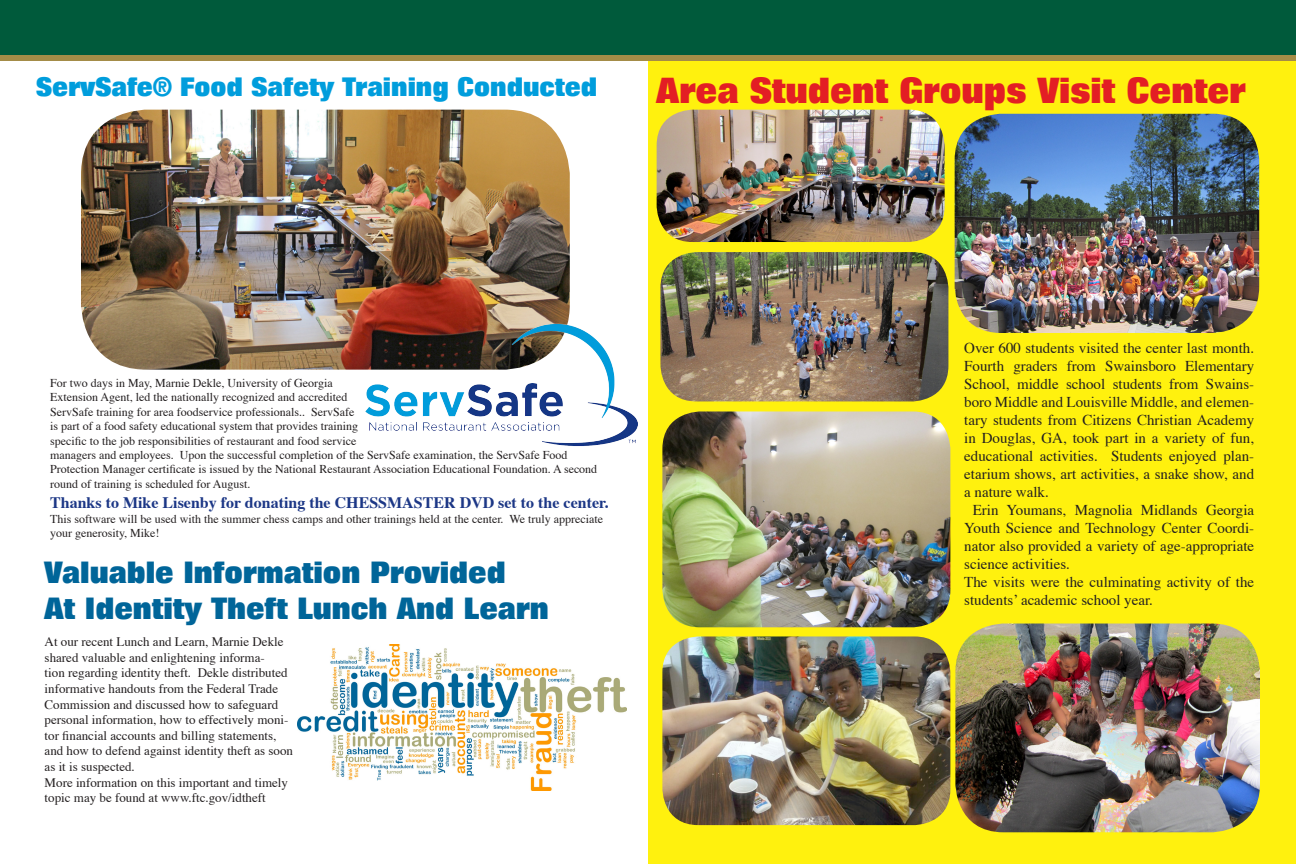
<style>
.page{position:relative;width:1296px;height:864px;background:#fff}
.page>*{position:absolute;margin:0;border:0;box-sizing:border-box;transform-origin:0 0}
.t1{font:800 35.4px "Folio";color:#e31e24;scale:.9 1}
.t2{font:800 30px "Folio";color:#006599;scale:.9 1}
.t3{font:800 26px "Folio";color:#009ddc;scale:.9 1}
.t4{font:700 16px "Times";color:#1c3786}
.t5{font:15px/18px "Times";color:#231f20;text-align:justify}
.t6{font:13px/15.6px "Times";color:#231f20}
.t7{font:12px/14.4px "Times";color:#231f20}
</style>
<div class="page">
<div style="left:648px;top:27px;width:648px;height:837px;background:#fff10e"></div>
<div style="left:0;top:45px;width:1296px;height:16px;background:linear-gradient(to right,#a48c47,#a48c47)"></div>
<div style="left:0;top:0;width:1296px;height:54px;background:#005a3b"></div>
<img style="left:81px;top:110px;width:489px;height:260px">
<img style="left:362px;top:321px;width:276px;height:125px">
<img style="left:657px;top:110px;width:288px;height:132px">
<img style="left:660px;top:252px;width:288px;height:149px">
<img style="left:955px;top:624px;width:305px;height:208px">
<img style="left:662px;top:636px;width:288px;height:189px">
<img style="left:662px;top:411px;width:288px;height:216px">
<img style="left:955px;top:114px;width:304px;height:219px">
<img style="left:297px;top:644px;width:329px;height:146px">
<p class="t3" style="left:36px;top:72px;width:625px">ServSafe® Food Safety Training Conducted</p>
<p class="t1" style="left:657px;top:70px;width:656px">Area Student Groups Visit Center</p>
<p class="t7" style="left:50px;top:376px;width:284px">For two days in May, Marnie Dekle, University of Georgia</p>
<p class="t7" style="left:50px;top:391px;width:519px">Extension Agent, led the nationally recognized and accredited<br>ServSafe training for area foodservice professionals.. ServSafe<br>is part of a food safety educational system that provides training<br>specific to the job responsibilities of restaurant and food service<br>managers and employees. Upon the successful completion of the ServSafe examination, the ServSafe Food</p>
<p class="t7" style="left:50px;top:463px;width:549px">Protection Manager certificate is issued by the National Restaurant Association Educational Foundation. A second round of training is scheduled for August.</p>
<p class="t4" style="left:50px;top:492px;width:560px">Thanks to Mike Lisenby for donating the CHESSMASTER DVD set to the center.</p>
<p class="t7" style="left:50px;top:512px;width:555px">This software will be used with the summer chess camps and other trainings held at the center. We truly appreciate your generosity, Mike!</p>
<p class="t2" style="left:45px;top:555px;width:514px">Valuable Information Provided</p>
<p class="t2" style="left:45px;top:591px;width:562px">At Identity Theft Lunch And Learn</p>
<p class="t6" style="left:45px;top:635px;width:250px">At our recent Lunch and Learn, Marnie Dekle shared valuable and enlightening informa-<br>tion regarding identity theft. Dekle distributed informative handouts from the Federal Trade Commission and discussed how to safeguard personal information, how to effectively moni&shy;tor financial accounts and billing statements, and how to defend against identity theft as soon as it is suspected.</p>
<p class="t6" style="left:45px;top:775px;width:245px">More information on this important and timely topic may be found at www.ftc.gov/idtheft</p>
<p class="t5" style="left:964px;top:339px;width:292px">Over 600 students visited the center last month.<br>Fourth graders from Swainsboro Elementary School, middle school students from Swains&shy;boro Middle and Louisville Middle, and elemen&shy;tary students from Citizens Christian Academy in Douglas, GA, took part in a variety of fun, educational activities. Students enjoyed plan&shy;etarium shows, art activities, a snake show, and a nature walk.</p>
<p class="t5" style="left:964px;top:501px;width:292px;text-indent:9px">Erin Youmans, Magnolia Midlands Georgia Youth Science and Technology Center Coordi&shy;nator also provided a variety of age-appropriate science activities.</p>
<p class="t5" style="left:964px;top:573px;width:292px">The visits were the culminating activity of the students’ academic school year.</p>
</div>
